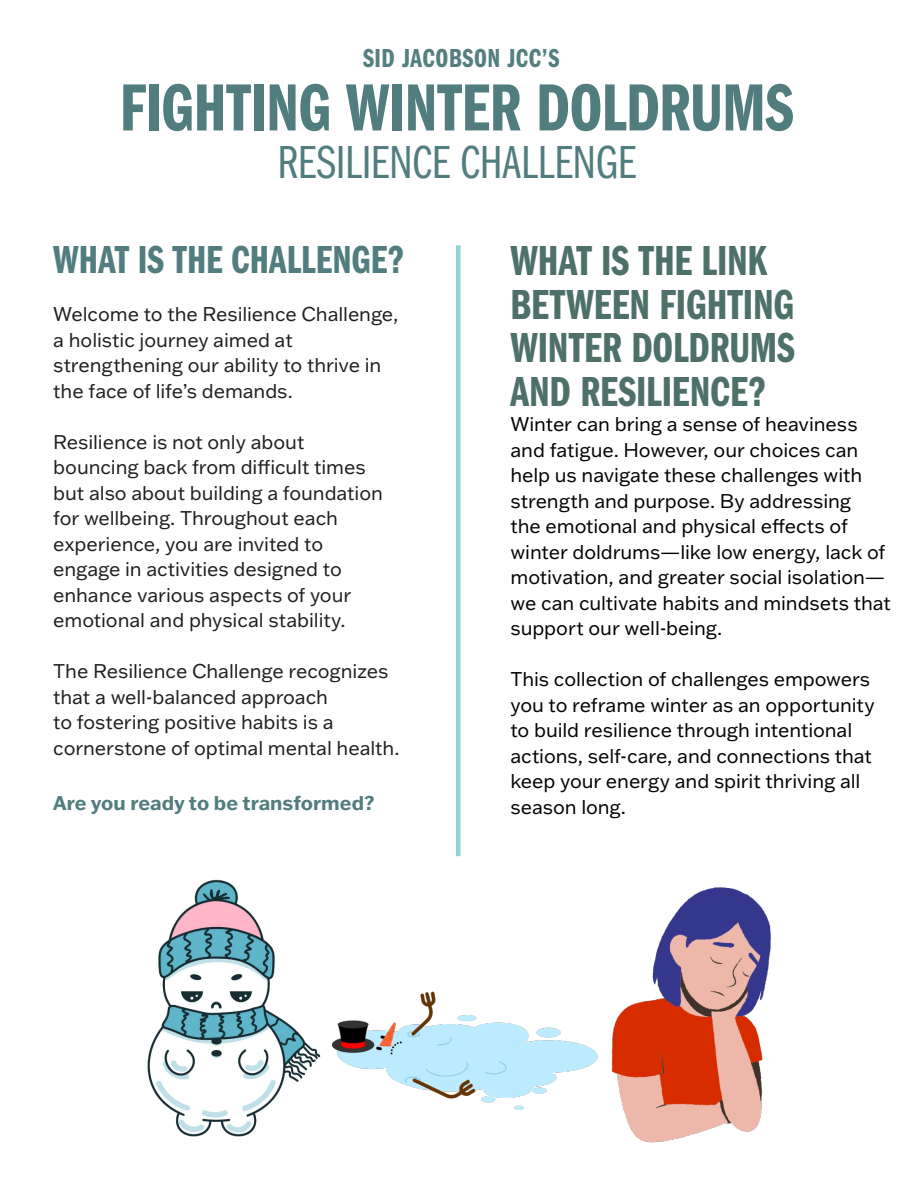
<style>
.page{position:relative;width:918px;height:1188px;background:#fff}
.page>*{position:absolute;margin:0;border:0;box-sizing:border-box;transform-origin:0 0}
.Titles{font:69px "Franklin Gothic LT Pro Dm Cm";letter-spacing:-.005em;color:#517d7e}
.Titles-2{font:48px "Franklin Gothic LT Pro Bk Cm";color:#517d7e}
.Base_text{font:43.5px/43.5px "Franklin Gothic LT Pro Dm Cm";color:#4d7068}
.Base_text-2{font:40.5px "Franklin Gothic LT Pro Dm Cm";color:#517d7e}
.t1{font:27px "Franklin Gothic LT Pro Dm Cm";letter-spacing:.02em;color:#537f80}
.Base_text-3{font:19.5px/25.5px "Franklin Gothic ATF";letter-spacing:-.005em;color:#040503}
.Base_text-4{font:19.5px/25.5px "Franklin Gothic ATF";letter-spacing:-.005em;color:#231f20}
.t2{font:700 19.5px "Franklin Gothic ATF";color:#517d7e}
</style>
<div class="page">
<div style="left:456px;top:245px;width:5px;height:611px;background:#90d3d1"></div>
<img style="left:332px;top:991px;width:253px;height:119px">
<img style="left:585px;top:887px;width:186px;height:256px">
<img style="left:147px;top:879px;width:174px;height:258px">
<div style="left:139px;top:955px;width:14px;height:22px;background:#fff"></div>
<p class="t1" style="left:363px;top:43px;width:198px">SID JACOBSON JCC’S</p>
<p class="Titles" style="left:120px;top:70px;width:675px">FIGHTING WINTER DOLDRUMS</p>
<p class="Titles-2" style="left:278px;top:136px;width:360px">RESILIENCE CHALLENGE</p>
<p class="Base_text-2" style="left:53px;top:237px;width:353px">WHAT IS THE CHALLENGE?</p>
<p class="Base_text-4" style="left:53px;top:301px;width:347px">Welcome to the Resilience Challenge, a holistic journey aimed at strengthening our ability to thrive in the face of life’s demands.</p>
<p class="Base_text-4" style="left:53px;top:428px;width:331px">Resilience is not only about bouncing back from difficult times but also about building a foundation for wellbeing. Throughout each experience, you are invited to engage in activities designed to enhance various aspects of your emotional and physical stability.</p>
<p class="Base_text-4" style="left:53px;top:658px;width:348px">The Resilience Challenge recognizes that a well-balanced approach<br>to fostering positive habits is a cornerstone of optimal mental health.</p>
<p class="t2" style="left:53px;top:790px;width:323px">Are you ready to be transformed?</p>
<p class="Base_text" style="left:510px;top:240px;width:286px">WHAT IS THE LINK<br>BETWEEN FIGHTING<br>WINTER DOLDRUMS<br>AND RESILIENCE?</p>
<p class="Base_text-3" style="left:510px;top:411px;width:382px">Winter can bring a sense of heaviness and fatigue. However, our choices can help us navigate these challenges with strength and purpose. By addressing<br>the emotional and physical effects of winter doldrums—like low energy, lack of motivation, and greater social isolation— we can cultivate habits and mindsets that support our well-being.</p>
<p class="Base_text-3" style="left:510px;top:666px;width:366px">This collection of challenges empowers you to reframe winter as an opportunity to build resilience through intentional actions, self-care, and connections that keep your energy and spirit thriving all season long.</p>
</div>
